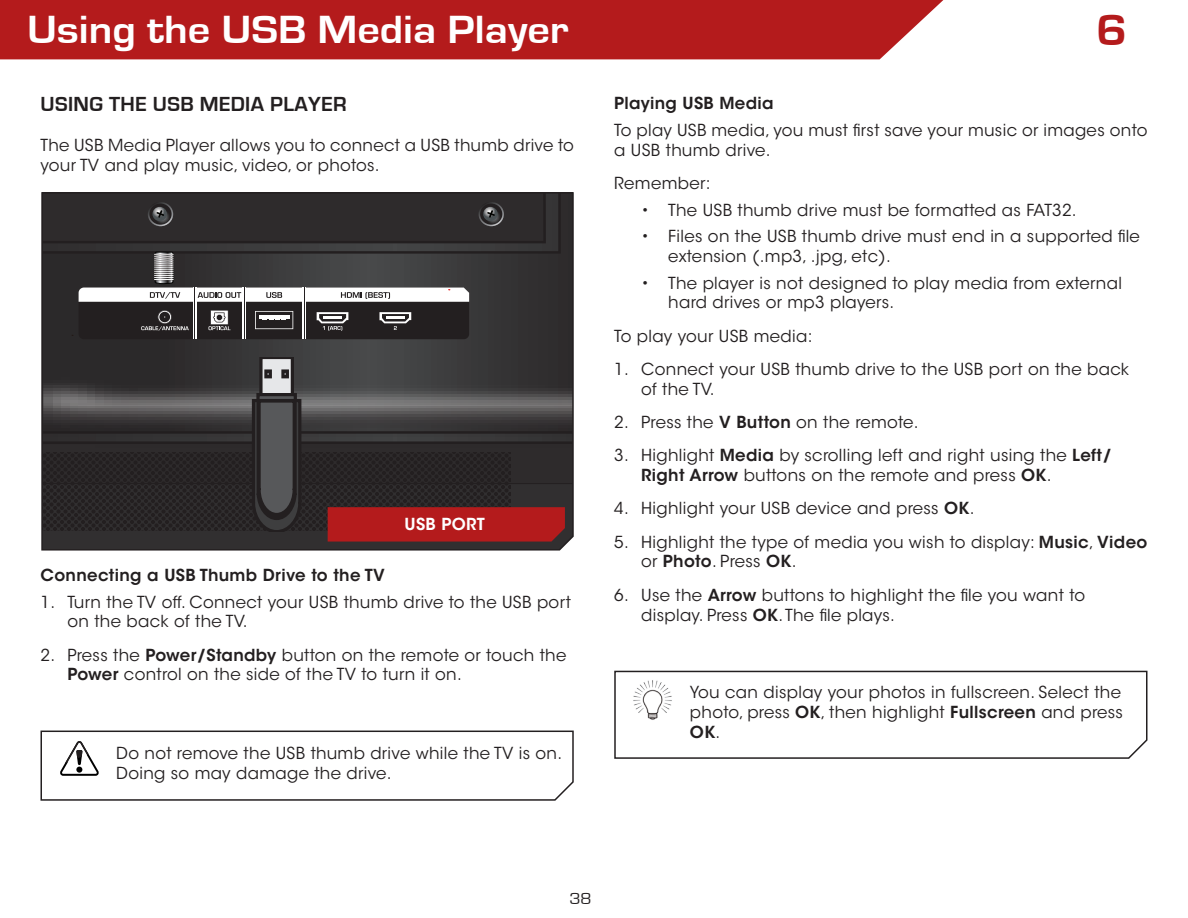
<style>
.page{position:relative;width:1188px;height:918px;background:#fff}
.page>*{position:absolute;margin:0;border:0;box-sizing:border-box;transform-origin:0 0}
.t1{font:700 45px "Eurostile";color:#b41b1c;scale:1.1 1}
.t2{font:700 40.5px "Eurostile";color:#fff;scale:1.1 1}
.t3{font:700 21px "Eurostile";letter-spacing:.02em;color:#231f20}
.t4{font:16.5px/19.8px "ITC Avant Garde Std";letter-spacing:.02em;color:#231f20}
.t5{font:600 16.5px "ITC Avant Garde Std";letter-spacing:.02em;color:#231f20}
.t6{font:600 16.5px "ITC Avant Garde Std";letter-spacing:.02em;color:#fff}
.t7{font:16.5px "Eurostile";color:#231f20;scale:1.1 1}
.s1{font-weight:600}
</style>
<div class="page">
<div style="left:0;top:0;width:943px;height:59px;background:#b41b1c"></div>
<svg style="left:40px;top:730px;width:534px;height:71px"></svg>
<svg style="left:41px;top:192px;width:533px;height:359px;background:#3c3a3b"></svg>
<svg style="left:614px;top:670px;width:534px;height:89px"></svg>
<img style="left:628px;top:675px;width:49px;height:48px">
<div style="left:328px;top:507px;width:237px;height:35px;background:#b41b1c"></div>
<h2 class="t2" style="left:27px;top:8px;width:494px">Using the USB Media Player</h2>
<p class="t3" style="left:40px;top:93px;width:308px">Using the USB Media Player</p>
<p class="t4" style="left:40px;top:136px;width:535px">The USB Media Player allows you to connect a USB thumb drive to your TV and play music, video, or photos.</p>
<p class="t6" style="left:405px;top:514px;width:82px">USB PORT</p>
<p class="t5" style="left:40px;top:565px;width:346px">Connecting a USB Thumb Drive to the TV</p>
<p class="t4" style="left:67px;top:592px;width:505px;text-indent:-27px">1. Turn the TV off. Connect your USB thumb drive to the USB port on the back of the TV.</p>
<p class="t4" style="left:67px;top:645px;width:500px;text-indent:-27px">2. Press the <span class="s1">Power/Standby</span> button on the remote or touch the<br><span class="s1">Power</span> control on the side of the TV to turn it on.</p>
<p class="t4" style="left:116px;top:743px;width:448px">Do not remove the USB thumb drive while the TV is on.<br>Doing so may damage the drive.</p>
<h1 class="t1" style="left:1096px;top:5px;width:30px">6</h1>
<p class="t5" style="left:614px;top:93px;width:161px">Playing USB Media</p>
<p class="t4" style="left:614px;top:120px;width:535px">To play USB media, you must first save your music or images onto a USB thumb drive.</p>
<p class="t4" style="left:614px;top:173px;width:98px">Remember:</p>
<p class="t4" style="left:641px;top:200px;width:437px">• The USB thumb drive must be formatted as FAT32.</p>
<p class="t4" style="left:668px;top:227px;width:473px;text-indent:-27px">• Files on the USB thumb drive must end in a supported file extension (.mp3, .jpg, etc).</p>
<p class="t4" style="left:668px;top:273px;width:455px;text-indent:-27px">• The player is not designed to play media from external hard drives or mp3 players.</p>
<p class="t4" style="left:614px;top:326px;width:200px">To play your USB media:</p>
<p class="t4" style="left:641px;top:359px;width:490px;text-indent:-27px">1. Connect your USB thumb drive to the USB port on the back of the TV.</p>
<p class="t4" style="left:614px;top:412px;width:306px">2. Press the <span class="s1">V Button</span> on the remote.</p>
<p class="t4" style="left:641px;top:446px;width:472px;text-indent:-27px">3. Highlight <span class="s1">Media</span> by scrolling left and right using the <span class="s1">Left/<br>Right Arrow</span> buttons on the remote and press <span class="s1">OK</span>.</p>
<p class="t4" style="left:614px;top:499px;width:362px">4. Highlight your USB device and press <span class="s1">OK</span>.</p>
<p class="t4" style="left:641px;top:532px;width:508px;text-indent:-27px">5. Highlight the type of media you wish to display: <span class="s1">Music</span>, <span class="s1">Video </span>or <span class="s1">Photo</span>. Press <span class="s1">OK</span>.</p>
<p class="t4" style="left:641px;top:585px;width:445px;text-indent:-27px">6. Use the <span class="s1">Arrow</span> buttons to highlight the file you want to display. Press <span class="s1">OK</span>. The file plays.</p>
<p class="t4" style="left:690px;top:682px;width:435px;text-align:justify">You can display your photos in fullscreen. Select the photo, press <span class="s1">OK</span>, then highlight <span class="s1">Fullscreen</span> and press <span class="s1">OK</span>.</p>
<p class="t7" style="left:569px;top:890px;width:22px">38</p>
</div>
